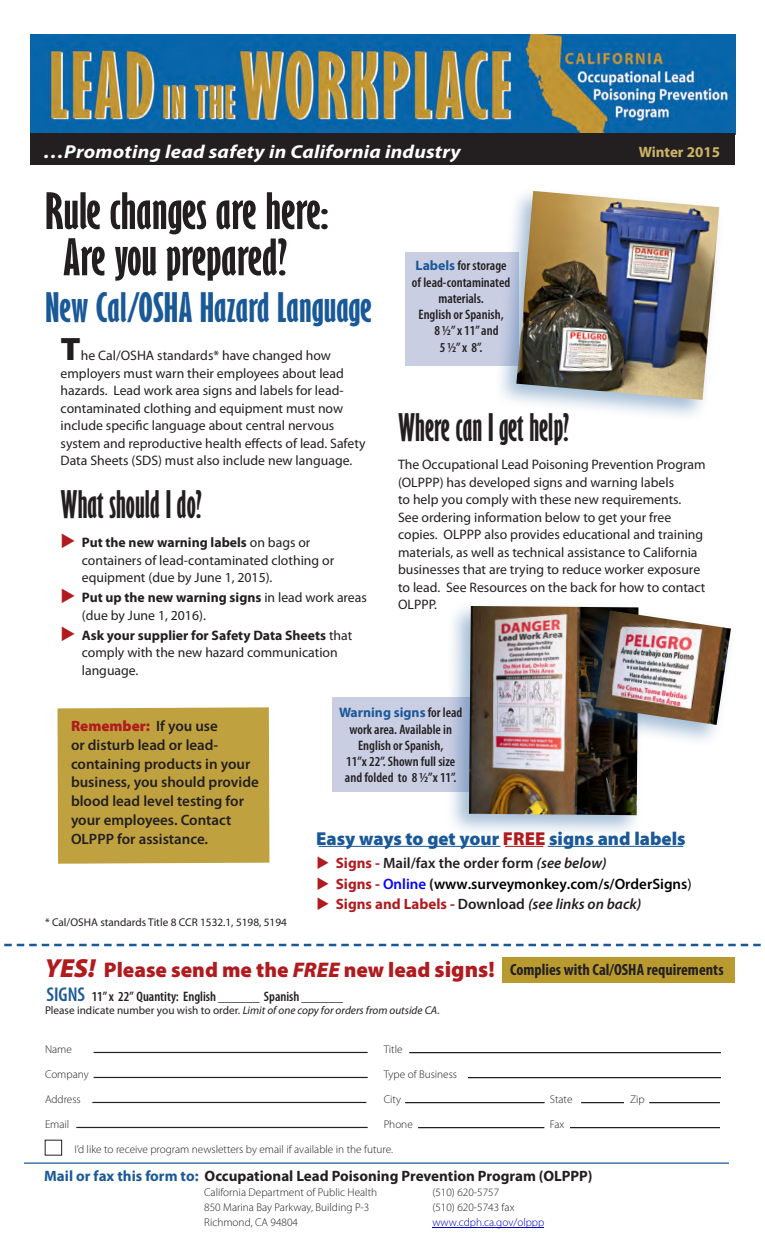
<style>
.page{position:relative;width:765px;height:1260px;background:#fff}
.page>*{position:absolute;margin:0;border:0;box-sizing:border-box;transform-origin:0 0}
.t1{font:700 expanded 46.25px/46.2px "Gill Sans";color:#231f20;text-align:center;scale:1.2 1}
.t2{font:700 expanded 37.5px "Gill Sans";color:#1a5998;scale:1.2 1}
.t3{font:700 expanded 35px "Gill Sans";color:#231f20}
.t4{font:900 semi-expanded 32.5px "Myriad Pro";color:#231f20}
.t5{font:900 21.25px "Myriad Pro";color:#b01b1f}
.t6{font:italic 700 18.75px "Myriad Pro";letter-spacing:.01em;color:#fff;scale:1.1 1}
.t7{font:900 18.75px "Myriad Pro";color:#1a5998}
.t8{font:700 condensed 16.25px "Myriad Pro";color:#231f20}
.t9{font:600 15px/18.8px "Myriad Pro";color:#231f20}
.t10{font:700 15px "Myriad Pro";color:#231f20}
.t11{font:600 15px "Myriad Pro";color:#000}
.t12{font:italic 600 15px "Myriad Pro";color:#231f20}
.t13{font:700 15px "Myriad Pro";color:#cbb466}
.t14{font:13.75px/17.5px "Myriad Pro";color:#231f20}
.t15{font:600 condensed 13.75px/16.2px "Myriad Pro";color:#231f20;text-align:center}
.t16{font:300 11.25px/15px "Myriad Pro";color:#231f20}
.t17{font:italic 11.25px "Myriad Pro";color:#231f20}
.t18{font:11.25px "Myriad Pro";color:#231f20}
.s1{font-weight:700;font-stretch:normal;color:#1a5998}
.s2{color:#b01b1f}
.s3{font-weight:700}
.s4{font-weight:900;color:#b01b1f}
.s5{font-weight:700;color:#b01b1f}
.s6{font-style:italic}
.s7{color:#00f}
.s8{font-weight:700;color:#231f20}
.s9{font-weight:400}
.s10{font-weight:700;font-style:normal;color:#b01b1f}
.s11{font-style:normal}
.s12{font-style:italic;font-size:26.25px}
.s13{font-size:22.5px}
.s14{font-size:20px;color:#1a5998}
.s15{font-size:12.5px;color:#1a5998}
.s16{color:#1a5998}
.s17{color:#0000c6}
</style>
<div class="page">
<div style="left:332px;top:698px;width:138px;height:94px;background:#cacee3"></div>
<div style="left:502px;top:957px;width:233px;height:25px;background:#b89a2f"></div>
<img style="left:30px;top:35px;width:706px;height:99px">
<div style="left:57px;top:707px;width:212px;height:157px;background:#bfa23f"></div>
<div style="left:30px;top:133px;width:705px;height:32px;background:#231f20"></div>
<svg style="left:4px;top:944px;width:757px;height:2px"></svg>
<div style="left:406px;top:253px;width:113px;height:113px;background:#cacee3"></div>
<hr style="left:24px;top:1162px;width:705px;height:2px;background:#1a5998">
<div style="left:493px;top:185px;width:232px;height:238px;background:#1a5998;opacity:.4"></div>
<img style="left:516px;top:191px;width:203px;height:209px">
<hr style="left:94px;top:1052px;width:274px;height:1px;background:#231f20">
<hr style="left:94px;top:1077px;width:274px;height:1px;background:#231f20">
<hr style="left:92px;top:1102px;width:274px;height:1px;background:#231f20">
<hr style="left:77px;top:1127px;width:291px;height:1px;background:#231f20">
<hr style="left:410px;top:1052px;width:311px;height:1px;background:#231f20">
<hr style="left:410px;top:1053px;width:311px;height:1px;background:#231f20">
<hr style="left:468px;top:1077px;width:253px;height:1px;background:#231f20">
<hr style="left:468px;top:1078px;width:253px;height:1px;background:#231f20">
<hr style="left:405px;top:1102px;width:140px;height:1px;background:#231f20">
<hr style="left:405px;top:1103px;width:140px;height:1px;background:#231f20">
<hr style="left:581px;top:1102px;width:43px;height:1px;background:#231f20">
<hr style="left:581px;top:1103px;width:43px;height:1px;background:#231f20">
<hr style="left:649px;top:1102px;width:71px;height:1px;background:#231f20">
<hr style="left:649px;top:1103px;width:71px;height:1px;background:#231f20">
<hr style="left:418px;top:1127px;width:126px;height:1px;background:#231f20">
<hr style="left:418px;top:1128px;width:126px;height:1px;background:#231f20">
<hr style="left:570px;top:1127px;width:150px;height:1px;background:#231f20">
<hr style="left:570px;top:1128px;width:150px;height:1px;background:#231f20">
<div style="left:45px;top:1140px;width:17px;height:15px;border:1px solid #231f20"></div>
<div style="left:445px;top:600px;width:200px;height:239px;background:#1a5998;opacity:.4"></div>
<img style="left:469px;top:606px;width:169px;height:209px">
<div style="left:573px;top:605px;width:163px;height:143px;background:#1a5998;opacity:.4"></div>
<img style="left:595px;top:611px;width:136px;height:114px">
<hr style="left:548px;top:846px;width:135px;height:1px;background:#1a5998">
<hr style="left:505px;top:846px;width:38px;height:1px;background:#b01b1f">
<hr style="left:319px;top:846px;width:182px;height:1px;background:#1a5998">
<hr style="left:433px;top:1227px;width:111px;height:1px;background:#0000c6">
<p class="t6" style="left:44px;top:139px;width:381px">…Promoting lead safety in California industry</p>
<p class="t13" style="left:639px;top:142px;width:83px">Winter 2015</p>
<p class="t1" style="left:45px;top:187px;width:238px">Rule changes are here:<br>Are you prepared?</p>
<p class="t2" style="left:45px;top:284px;width:274px">New Cal/OSHA Hazard Language</p>
<p class="t4" style="left:61px;top:327px;width:22px">T</p>
<p class="t15" style="left:416px;top:257px;width:92px"><span class="s1">Labels</span> for storage</p>
<p class="t15" style="left:412px;top:274px;width:100px">of lead-contaminated</p>
<p class="t15" style="left:438px;top:290px;width:47px">materials.</p>
<p class="t15" style="left:419px;top:306px;width:87px">English or Spanish,</p>
<p class="t15" style="left:435px;top:322px;width:66px">8 ½” x 11” and</p>
<p class="t15" style="left:440px;top:339px;width:44px">5 ½” x 8”.</p>
<p class="t14" style="left:61px;top:347px;width:306px;text-indent:20px">he Cal/OSHA standards* have changed how employers must warn their employees about lead hazards. Lead work area signs and labels for lead&shy;contaminated clothing and equipment must now include specific language about central nervous system and reproductive health effects of lead. Safety Data Sheets (SDS) must also include new language.</p>
<p class="t3" style="left:61px;top:483px;width:143px">What should I do?</p>
<p class="t14" style="left:82px;top:534px;width:254px;text-indent:-21px"><span class="s2">◆</span> <span class="s3">Put the new warning labels</span> on bags or containers of lead-contaminated clothing or equipment (due by June 1, 2015).</p>
<p class="t14" style="left:82px;top:589px;width:287px;text-indent:-21px"><span class="s2">◆</span> <span class="s3">Put up the new warning signs</span> in lead work areas (due by June 1, 2016).</p>
<p class="t14" style="left:82px;top:626px;width:272px;text-indent:-21px"><span class="s2">◆</span> <span class="s3">Ask your supplier for Safety Data Sheets</span> that comply with the new hazard communication language.</p>
<p class="t3" style="left:398px;top:406px;width:172px">Where can I get help?</p>
<p class="t14" style="left:398px;top:456px;width:309px">The Occupational Lead Poisoning Prevention Program (OLPPP) has developed signs and warning labels<br>to help you comply with these new requirements.<br>See ordering information below to get your free copies. OLPPP also provides educational and training materials, as well as technical assistance to California businesses that are trying to reduce worker exposure to lead. See Resources on the back for how to contact OLPPP.</p>
<p class="t9" style="left:71px;top:716px;width:189px"><span class="s4">Remember:</span> If you use<br>or disturb lead or lead&shy;containing products in your business, you should provide blood lead level testing for your employees. Contact<br>OLPPP for assistance.</p>
<p class="t15" style="left:339px;top:704px;width:125px"><span class="s1">Warning signs</span> for lead work area. Available in<br>English or Spanish,<br>11”x 22”. Shown full size and folded to 8 ½”x 11”.</p>
<p class="t7" style="left:316px;top:826px;width:371px">Easy ways to get your <span class="s2">FREE</span> signs and labels</p>
<p class="t9" style="left:317px;top:853px;width:292px"><span class="s2">◆</span> <span class="s5">Signs -</span> Mail/fax the order form <span class="s6">(see below)</span></p>
<p class="t11" style="left:317px;top:874px;width:377px"><span class="s2">◆</span> <span class="s5">Signs -</span> <span class="s7">Online</span> <span class="s8">(</span>www.surveymonkey.com/s/OrderSigns<span class="s9">)</span></p>
<p class="t12" style="left:317px;top:894px;width:326px"><span class="s2">◆</span> <span class="s10">Signs and Labels -</span> <span class="s11">Download</span> (see links on back)</p>
<p class="t18" style="left:45px;top:916px;width:243px">* Cal/OSHA standards Title 8 CCR 1532.1, 5198, 5194</p>
<p class="t5" style="left:45px;top:955px;width:451px"><span class="s12">YES!</span> Please send me the <span class="s6">FREE</span> new lead <span class="s13">signs!</span></p>
<p class="t8" style="left:510px;top:959px;width:215px">Complies with Cal/OSHA requirements</p>
<p class="t15" style="left:47px;top:988px;width:298px"><span class="s14">SIGNS</span> 11” x 22” Quantity: English ______ Spanish ______</p>
<p class="t17" style="left:45px;top:1004px;width:396px"><span class="s11">Please indicate number you wish to order.</span> Limit of one copy for orders from outside CA<span class="s15">.</span></p>
<p class="t16" style="left:45px;top:1041px;width:28px">Name</p>
<p class="t16" style="left:384px;top:1041px;width:20px">Title</p>
<p class="t16" style="left:45px;top:1066px;width:45px">Company</p>
<p class="t16" style="left:384px;top:1066px;width:75px">Type of Business</p>
<p class="t16" style="left:45px;top:1091px;width:37px">Address</p>
<p class="t16" style="left:384px;top:1091px;width:19px">City</p>
<p class="t16" style="left:550px;top:1091px;width:24px">State</p>
<p class="t16" style="left:630px;top:1091px;width:16px">Zip</p>
<p class="t16" style="left:45px;top:1116px;width:26px">Email</p>
<p class="t16" style="left:384px;top:1116px;width:31px">Phone</p>
<p class="t16" style="left:550px;top:1116px;width:16px">Fax</p>
<p class="t16" style="left:75px;top:1141px;width:320px">I’d like to receive program newsletters by email if available in the future.</p>
<p class="t10" style="left:44px;top:1166px;width:550px"><span class="s16">Mail or fax this form to:</span> Occupational Lead Poisoning Prevention Program (OLPPP)</p>
<p class="t16" style="left:204px;top:1184px;width:174px">California Department of Public Health<br>850 Marina Bay Parkway, Building P-3<br>Richmond, CA 94804</p>
<p class="t16" style="left:432px;top:1185px;width:113px">(510) 620-5757<br>(510) 620-5743 fax <span class="s17">www.cdph.ca.gov/olppp</span></p>
</div>
